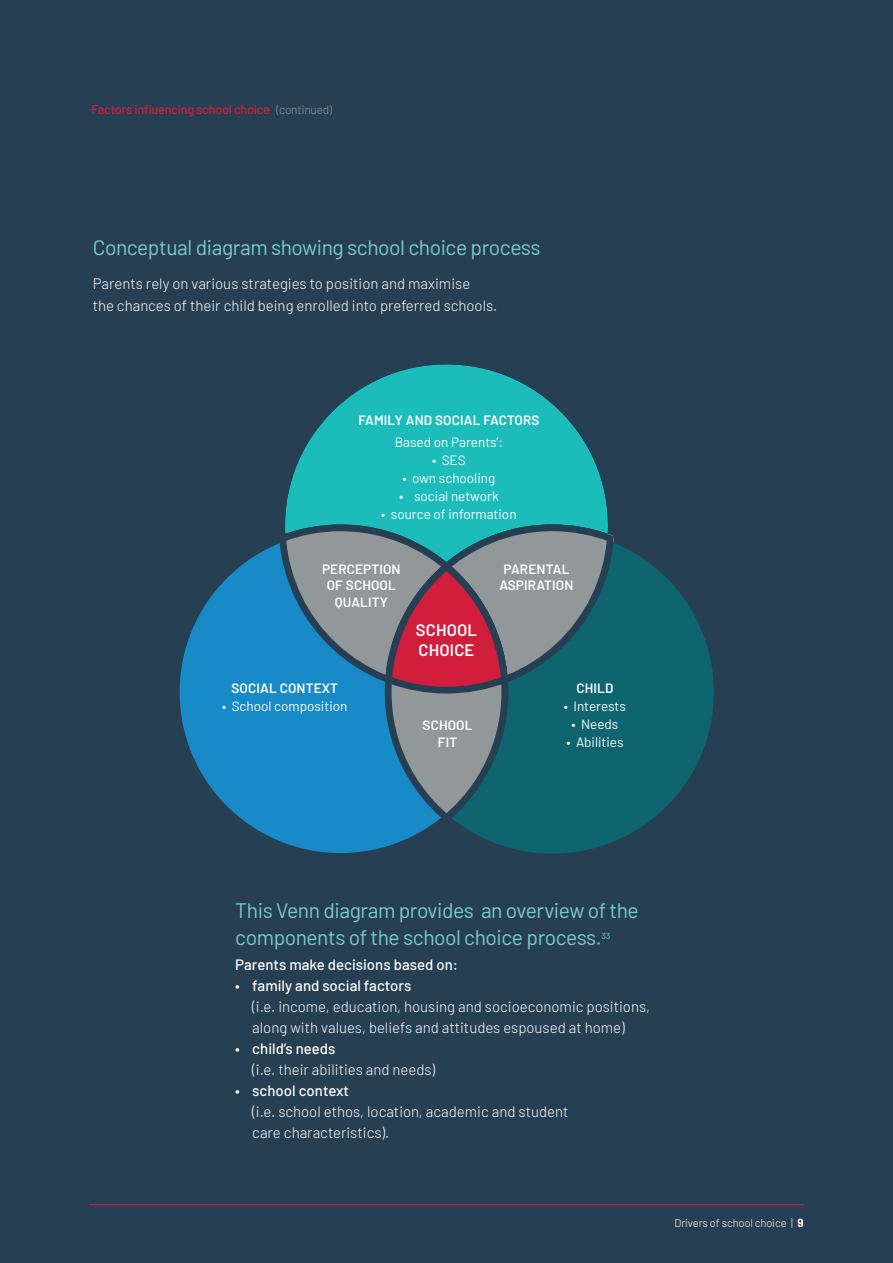
<style>
.page{position:relative;width:893px;height:1263px;background:#263f52}
.page>*{position:absolute;margin:0;border:0;box-sizing:border-box;transform-origin:0 0}
.Headline_C{font:21px/27px "Barlow";letter-spacing:-.02em;color:#79cccd}
.Body_copy{font:600 16.5px/19.5px "Barlow";letter-spacing:.01em;color:#fff}
.Highlight_Box_Bullet{font:300 15px/21px "Barlow";color:#fff}
.Body_copy-2{font:300 15px/22.5px "Barlow";color:#fff}
.Highlight_Box_Bullet-2{font:500 15px "Barlow";color:#fff}
.Body_copy-3{font:13.5px "Barlow";color:#fff}
.Body_copy-4{font:600 13.5px/16.5px "Barlow";letter-spacing:.01em;color:#fff;text-align:center}
.t1{font:500 12.75px "Barlow";letter-spacing:-.02em;color:#d21e3d}
.t2{font:300 11.25px "Barlow";letter-spacing:-.01em;color:#fff}
.Headline_C-2{font:8.7px "Barlow";color:#79cccd}
.s1{font-weight:300;font-size:12px;color:#929799}
.s2{font-weight:500}
.s3{font-weight:700;font-size:11.55px}
</style>
<div class="page">
<hr style="left:89px;top:1204px;width:715px;height:1px;background:#d21e3d">
<svg style="left:454px;top:544px;width:260px;height:310px;fill:#0e646f"></svg>
<svg style="left:285px;top:364px;width:323px;height:157px;fill:#1cbcbb"></svg>
<div style="left:176px;top:528px;width:329px;height:329px;background:#188ac7;border-radius:50%"></div>
<svg style="left:388px;top:566px;width:117px;height:252px;background:#6a7f89"></svg>
<svg style="left:274px;top:521px;width:343px;height:228px"></svg>
<p class="t1" style="left:91px;top:100px;width:242px">Factors influencing school choice <span class="s1">(continued)</span></p>
<p class="Headline_C" style="left:93px;top:232px;width:449px">Conceptual diagram showing school choice process</p>
<p class="Body_copy-2" style="left:93px;top:271px;width:406px">Parents rely on various strategies to position and maximise<br>the chances of their child being enrolled into preferred schools.</p>
<p class="Body_copy-4" style="left:358px;top:411px;width:183px">FAMILY AND SOCIAL FACTORS</p>
<p class="Body_copy-3" style="left:395px;top:432px;width:110px">Based on Parents’:</p>
<p class="Body_copy-3" style="left:432px;top:450px;width:35px">• SES</p>
<p class="Body_copy-3" style="left:402px;top:468px;width:94px">• own schooling</p>
<p class="Body_copy-3" style="left:399px;top:486px;width:101px">• social network</p>
<p class="Body_copy-3" style="left:381px;top:504px;width:137px">• source of information</p>
<p class="Body_copy-4" style="left:322px;top:559px;width:80px">PERCEPTION<br>OF SCHOOL<br>QUALITY</p>
<p class="Body_copy-4" style="left:499px;top:559px;width:76px">PARENTAL<br>ASPIRATION</p>
<p class="Body_copy" style="left:416px;top:619px;width:63px">SCHOOL<br>CHOICE</p>
<p class="Body_copy-4" style="left:231px;top:679px;width:108px">SOCIAL CONTEXT</p>
<p class="Body_copy-3" style="left:222px;top:696px;width:127px">• School composition</p>
<p class="Body_copy-4" style="left:423px;top:716px;width:51px">SCHOOL<br>FIT</p>
<p class="Body_copy-4" style="left:576px;top:679px;width:38px">CHILD</p>
<p class="Body_copy-3" style="left:564px;top:696px;width:64px">• Interests</p>
<p class="Body_copy-3" style="left:571px;top:714px;width:48px">• Needs</p>
<p class="Body_copy-3" style="left:566px;top:732px;width:59px">• Abilities</p>
<p class="Headline_C" style="left:235px;top:895px;width:405px">This Venn diagram provides an overview of the components of the school choice process.</p>
<p class="Headline_C-2" style="left:601px;top:929px;width:10px">33</p>
<p class="Highlight_Box_Bullet-2" style="left:235px;top:954px;width:224px">Parents make decisions based on:</p>
<p class="Highlight_Box_Bullet" style="left:252px;top:974px;width:399px;text-indent:-17px"><span class="s2">• family and social factors<br></span>(i.e. income, education, housing and socioeconomic positions, along with values, beliefs and attitudes espoused at home)</p>
<p class="Highlight_Box_Bullet" style="left:252px;top:1037px;width:184px;text-indent:-17px"><span class="s2">• child’s needs<br></span>(i.e. their abilities and needs)</p>
<p class="Highlight_Box_Bullet" style="left:252px;top:1079px;width:318px;text-indent:-17px"><span class="s2">• school context<br></span>(i.e. school ethos, location, academic and student care characteristics).</p>
<p class="t2" style="left:674px;top:1214px;width:131px">Drivers of school choice | <span class="s3">9</span></p>
</div>
